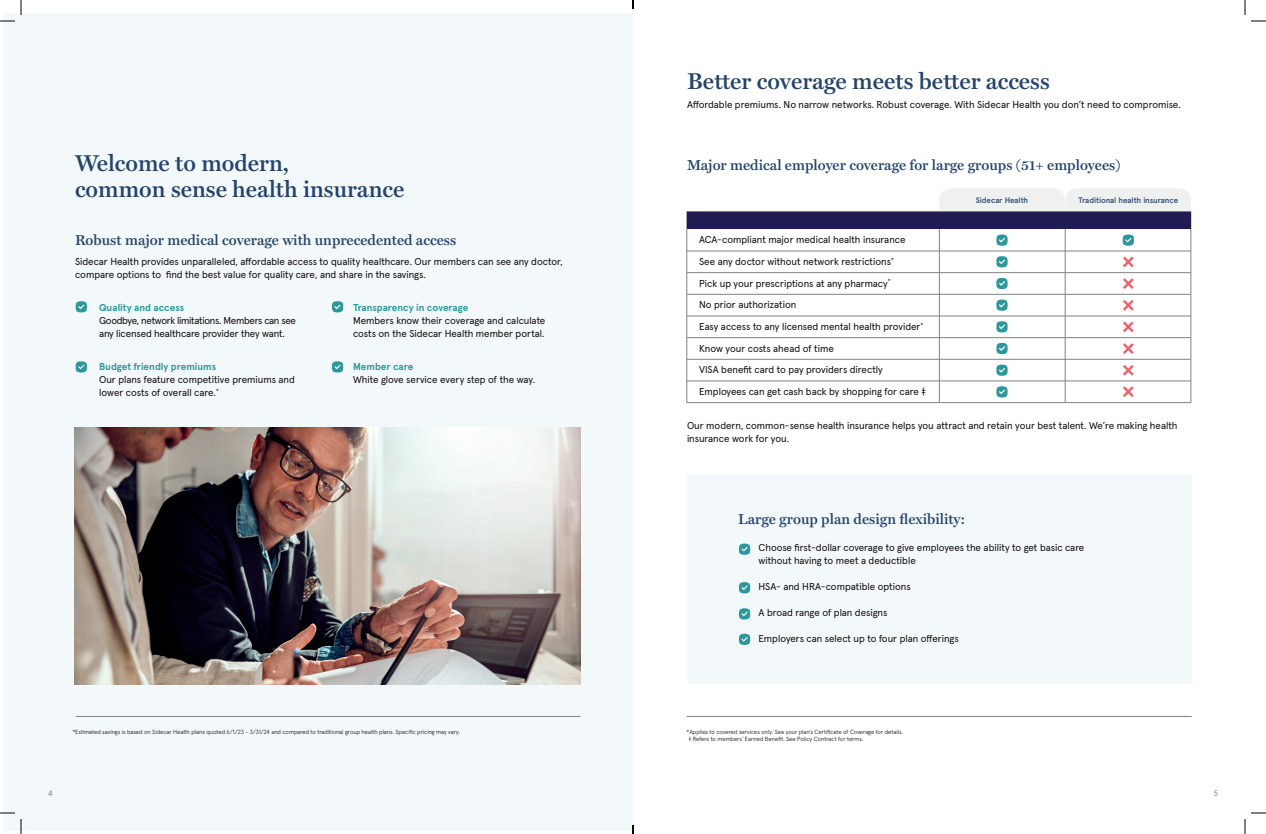
<style>
.page{position:relative;width:1266px;height:834px;background:#fff}
.page>*{position:absolute;margin:0;border:0;box-sizing:border-box;transform-origin:0 0}
.t1{font:600 23px/26px "Miller Text";color:#24446c}
.t2{font:600 14.5px "Miller Text";color:#24446c}
.t3{font:10px/13px "Apercu Pro";color:#110a0c}
.t4{font:10px/13px "Apercu Pro";letter-spacing:-.03em;color:#110a0c}
.t5{font:700 10px "Apercu Pro";color:#2c989e}
.t6{font:500 8px "Apercu Pro";letter-spacing:-.02em;color:#24446c}
.t7{font:8px "Apercu Pro";color:#808285}
.t8{font:300 6px "Apercu Pro";color:#110a0c}
</style>
<div class="page">
<div style="left:3px;top:14px;width:630px;height:817px;background:#f3f8fa"></div>
<hr style="left:76px;top:716px;width:504px;height:1px;background:#808285">
<hr style="left:687px;top:716px;width:505px;height:1px;background:#808285">
<svg style="left:76px;top:301px;width:11px;height:11px"></svg>
<svg style="left:332px;top:301px;width:11px;height:11px"></svg>
<svg style="left:76px;top:361px;width:11px;height:12px"></svg>
<svg style="left:332px;top:361px;width:11px;height:12px"></svg>
<div style="left:940px;top:189px;width:251px;height:22px;background:#eff0f0"></div>
<div style="left:687px;top:475px;width:505px;height:209px;background:#f3f8fa"></div>
<svg style="left:996px;top:235px;width:12px;height:11px"></svg>
<svg style="left:739px;top:544px;width:11px;height:11px"></svg>
<svg style="left:1123px;top:235px;width:11px;height:11px"></svg>
<svg style="left:996px;top:321px;width:12px;height:11px"></svg>
<svg style="left:996px;top:278px;width:12px;height:11px"></svg>
<svg style="left:739px;top:608px;width:11px;height:12px"></svg>
<svg style="left:996px;top:365px;width:12px;height:11px"></svg>
<svg style="left:996px;top:256px;width:12px;height:11px"></svg>
<svg style="left:739px;top:582px;width:11px;height:11px"></svg>
<svg style="left:996px;top:343px;width:12px;height:11px"></svg>
<svg style="left:996px;top:300px;width:12px;height:11px"></svg>
<svg style="left:739px;top:634px;width:11px;height:11px"></svg>
<svg style="left:996px;top:386px;width:12px;height:11px"></svg>
<hr style="left:939px;top:212px;width:1px;height:191px;background:#808285">
<hr style="left:1065px;top:212px;width:1px;height:191px;background:#808285">
<hr style="left:1191px;top:212px;width:1px;height:191px;background:#808285">
<hr style="left:687px;top:272px;width:504px;height:1px;background:#808285">
<hr style="left:687px;top:316px;width:504px;height:1px;background:#808285">
<hr style="left:687px;top:251px;width:504px;height:1px;background:#808285">
<hr style="left:687px;top:294px;width:504px;height:1px;background:#808285">
<hr style="left:687px;top:337px;width:504px;height:1px;background:#808285">
<hr style="left:687px;top:359px;width:504px;height:1px;background:#808285">
<hr style="left:687px;top:381px;width:504px;height:1px;background:#808285">
<hr style="left:687px;top:402px;width:504px;height:1px;background:#808285">
<hr style="left:687px;top:212px;width:1px;height:191px;background:#808285">
<div style="left:687px;top:212px;width:504px;height:17px;background:#201b52"></div>
<svg style="left:1123px;top:256px;width:11px;height:12px"></svg>
<svg style="left:1120px;top:278px;width:16px;height:33px"></svg>
<svg style="left:1123px;top:321px;width:11px;height:12px"></svg>
<svg style="left:1120px;top:343px;width:16px;height:33px"></svg>
<svg style="left:1123px;top:386px;width:11px;height:11px"></svg>
<hr style="left:687px;top:211px;width:504px;height:1px;background:#808285">
<img style="left:74px;top:427px;width:506px;height:257px">
<svg style="left:0;top:0;width:22px;height:22px"></svg>
<svg style="left:0;top:812px;width:22px;height:22px"></svg>
<svg style="left:1244px;top:0;width:22px;height:22px"></svg>
<svg style="left:1244px;top:812px;width:22px;height:22px"></svg>
<svg style="left:632px;top:0;width:2px;height:9px"></svg>
<svg style="left:632px;top:825px;width:2px;height:9px"></svg>
<p class="t1" style="left:75px;top:149px;width:331px">Welcome to modern,<br>common sense health insurance</p>
<p class="t2" style="left:75px;top:229px;width:383px">Robust major medical coverage with unprecedented access</p>
<p class="t3" style="left:75px;top:254px;width:489px">Sidecar Health provides unparalleled, affordable access to quality healthcare. Our members can see any doctor, compare options to find the best value for quality care, and share in the savings.</p>
<p class="t5" style="left:99px;top:300px;width:87px">Quality and access</p>
<p class="t4" style="left:99px;top:313px;width:198px">Goodbye, network limitations. Members can see any licensed healthcare provider they want.</p>
<p class="t5" style="left:99px;top:359px;width:119px">Budget friendly premiums</p>
<p class="t3" style="left:99px;top:373px;width:197px">Our plans feature competitive premiums and lower costs of overall care.<sup>*</sup></p>
<p class="t5" style="left:353px;top:300px;width:117px">Transparency in coverage</p>
<p class="t3" style="left:353px;top:313px;width:194px">Members know their coverage and calculate costs on the Sidecar Health member portal.</p>
<p class="t5" style="left:353px;top:359px;width:62px">Member care</p>
<p class="t3" style="left:353px;top:373px;width:184px">White glove service every step of the way.</p>
<p class="t8" style="left:72px;top:727px;width:389px">*Estimated savings is based on Sidecar Health plans quoted 6/1/23 - 3/31/24 and compared to traditional group health plans. Specific pricing may vary.</p>
<p class="t7" style="left:48px;top:787px;width:6px">4</p>
<p class="t1" style="left:687px;top:66px;width:364px">Better coverage meets better access</p>
<p class="t3" style="left:687px;top:97px;width:495px">Affordable premiums. No narrow networks. Robust coverage. With Sidecar Health you don’t need to compromise.</p>
<p class="t2" style="left:687px;top:154px;width:435px">Major medical employer coverage for large groups (51+ employees)</p>
<p class="t3" style="left:699px;top:233px;width:208px">ACA-compliant major medical health insurance</p>
<p class="t3" style="left:699px;top:254px;width:196px">See any doctor without network restrictions<sup>*</sup></p>
<p class="t3" style="left:699px;top:276px;width:193px">Pick up your prescriptions at any pharmacy<sup>*</sup></p>
<p class="t3" style="left:699px;top:319px;width:226px">Easy access to any licensed mental health provider<sup>*</sup></p>
<p class="t3" style="left:699px;top:341px;width:136px">Know your costs ahead of time</p>
<p class="t3" style="left:699px;top:363px;width:185px">VISA benefit card to pay providers directly</p>
<p class="t3" style="left:699px;top:384px;width:228px">Employees can get cash back by shopping for care ‡</p>
<p class="t3" style="left:699px;top:298px;width:99px">No prior authorization</p>
<p class="t6" style="left:976px;top:194px;width:54px">Sidecar Health</p>
<p class="t6" style="left:1078px;top:194px;width:101px">Traditional health insurance</p>
<p class="t3" style="left:687px;top:418px;width:492px">Our modern, common-sense health insurance helps you attract and retain your best talent. We’re making health insurance work for you.</p>
<p class="t2" style="left:738px;top:507px;width:229px">Large group plan design flexibility:</p>
<p class="t3" style="left:759px;top:541px;width:327px">Choose first-dollar coverage to give employees the ability to get basic care without having to meet a deductible</p>
<p class="t3" style="left:759px;top:580px;width:154px">HSA- and HRA-compatible options</p>
<p class="t3" style="left:759px;top:606px;width:130px">A broad range of plan designs</p>
<p class="t3" style="left:759px;top:632px;width:202px">Employers can select up to four plan offerings</p>
<p class="t8" style="left:686px;top:727px;width:218px">*Applies to covered services only. See your plan’s Certificate of Coverage for details.</p>
<p class="t8" style="left:689px;top:734px;width:176px">‡ Refers to members’ Earned Benefit. See Policy Contract for terms.</p>
<p class="t7" style="left:1214px;top:787px;width:6px">5</p>
</div>
